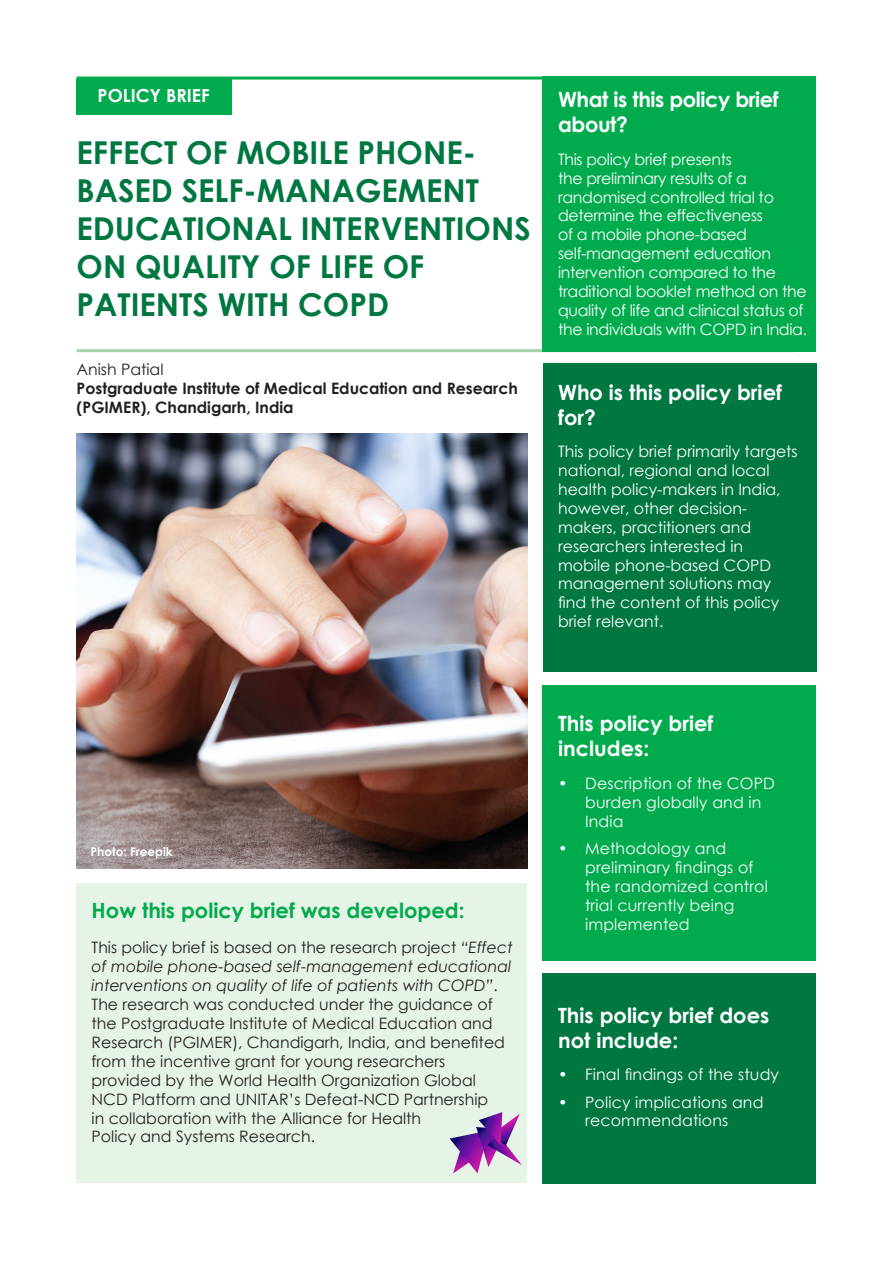
<style>
.page{position:relative;width:893px;height:1263px;background:#fff}
.page>*{position:absolute;margin:0;border:0;box-sizing:border-box;transform-origin:0 0}
.t1{font:700 31.5px/37.8px "Century Gothic";color:#007741}
.Paragraph_Style_3{font:700 21px/25.2px "Century Gothic";color:#fff}
.Paragraph_Style_3-2{font:700 21px "Century Gothic";color:#00ab4d}
.Paragraph_Style_3-3{font:700 21px/25.2px "Century Gothic";letter-spacing:-.02em;color:#fff}
.Paragraph_Style_15{font:700 18px "Century Gothic";color:#fff}
.Paragraph_Style_6{font:15.75px/18.9px "Century Gothic";color:#231f20}
.Paragraph_Style_6-2{font:15.75px/18.9px "Century Gothic";color:#fff}
.Paragraph_Style_6-3{font:15.75px/18.9px "Century Gothic";letter-spacing:-.02em;color:#fff}
.Paragraph_Style_15-2{font:700 15.75px/18.9px "Century Gothic";color:#231f20}
.Paragraph_Style_15-3{font:15.75px "Century Gothic";color:#231f20}
.Paragraph_Style_6-4{font:700 12px "Century Gothic";color:#fff}
.s1{font-style:italic}
</style>
<div class="page">
<hr style="left:77px;top:77px;width:739px;height:3px;background:#00ab4d">
<hr style="left:77px;top:349px;width:721px;height:3px;background:#a4d5ae">
<div style="left:542px;top:77px;width:273px;height:275px;background:#00ab4d"></div>
<div style="left:77px;top:883px;width:450px;height:300px;background:#e6f3e7"></div>
<div style="left:542px;top:685px;width:273px;height:276px;background:#00ab4d"></div>
<div style="left:77px;top:79px;width:155px;height:35px;background:#00ab4d"></div>
<img style="left:77px;top:433px;width:450px;height:435px">
<div style="left:542px;top:973px;width:273px;height:210px;background:#007741"></div>
<svg style="left:450px;top:1112px;width:72px;height:61px"></svg>
<div style="left:543px;top:363px;width:273px;height:309px;background:#007741"></div>
<p class="Paragraph_Style_15" style="left:98px;top:82px;width:114px">POLICY BRIEF</p>
<p class="Paragraph_Style_3-3" style="left:558px;top:86px;width:222px">What is this policy brief about?</p>
<p class="Paragraph_Style_6-3" style="left:558px;top:149px;width:250px">This policy brief presents<br>the preliminary results of a randomised controlled trial to determine the effectiveness<br>of a mobile phone-based self-management education intervention compared to the traditional booklet method on the quality of life and clinical status of the individuals with COPD in India.</p>
<p class="t1" style="left:77px;top:133px;width:456px">EFFECT OF MOBILE PHONE-<br>BASED SELF-MANAGEMENT<br>EDUCATIONAL INTERVENTIONS<br>ON QUALITY OF LIFE OF<br>PATIENTS WITH COPD</p>
<p class="Paragraph_Style_15-3" style="left:77px;top:358px;width:88px">Anish Patial</p>
<p class="Paragraph_Style_15-2" style="left:77px;top:378px;width:443px">Postgraduate Institute of Medical Education and Research (PGIMER), Chandigarh, India</p>
<p class="Paragraph_Style_6-4" style="left:91px;top:843px;width:84px">Photo: Freepik</p>
<p class="Paragraph_Style_3-2" style="left:92px;top:895px;width:374px">How this policy brief was developed:</p>
<p class="Paragraph_Style_6" style="left:92px;top:938px;width:423px">This policy brief is based on the research project <span class="s1">“Effect of mobile phone-based self-management educational interventions on quality of life of patients with COPD”</span>.<br>The research was conducted under the guidance of the Postgraduate Institute of Medical Education and Research (PGIMER), Chandigarh, India, and benefited from the incentive grant for young researchers provided by the World Health Organization Global NCD Platform and UNITAR’s Defeat-NCD Partnership<br>in collaboration with the Alliance for Health<br>Policy and Systems Research.</p>
<p class="Paragraph_Style_3" style="left:558px;top:378px;width:225px">Who is this policy brief for?</p>
<p class="Paragraph_Style_6-2" style="left:558px;top:442px;width:241px">This policy brief primarily targets national, regional and local health policy-makers in India, however, other decision&shy;makers, practitioners and researchers interested in mobile phone-based COPD management solutions may find the content of this policy brief relevant.</p>
<p class="Paragraph_Style_3" style="left:558px;top:710px;width:157px">This policy brief includes:</p>
<p class="Paragraph_Style_6-2" style="left:585px;top:773px;width:191px;text-indent:-27px">• Description of the COPD burden globally and in<br>India</p>
<p class="Paragraph_Style_6-2" style="left:585px;top:839px;width:184px;text-indent:-27px">• Methodology and preliminary findings of the randomized control trial currently being implemented</p>
<p class="Paragraph_Style_3" style="left:558px;top:1001px;width:213px">This policy brief does not include:</p>
<p class="Paragraph_Style_6-2" style="left:558px;top:1065px;width:222px">• Final findings of the study</p>
<p class="Paragraph_Style_6-2" style="left:558px;top:1092px;width:207px;text-align:center">• Policy implications and recommendations</p>
</div>
